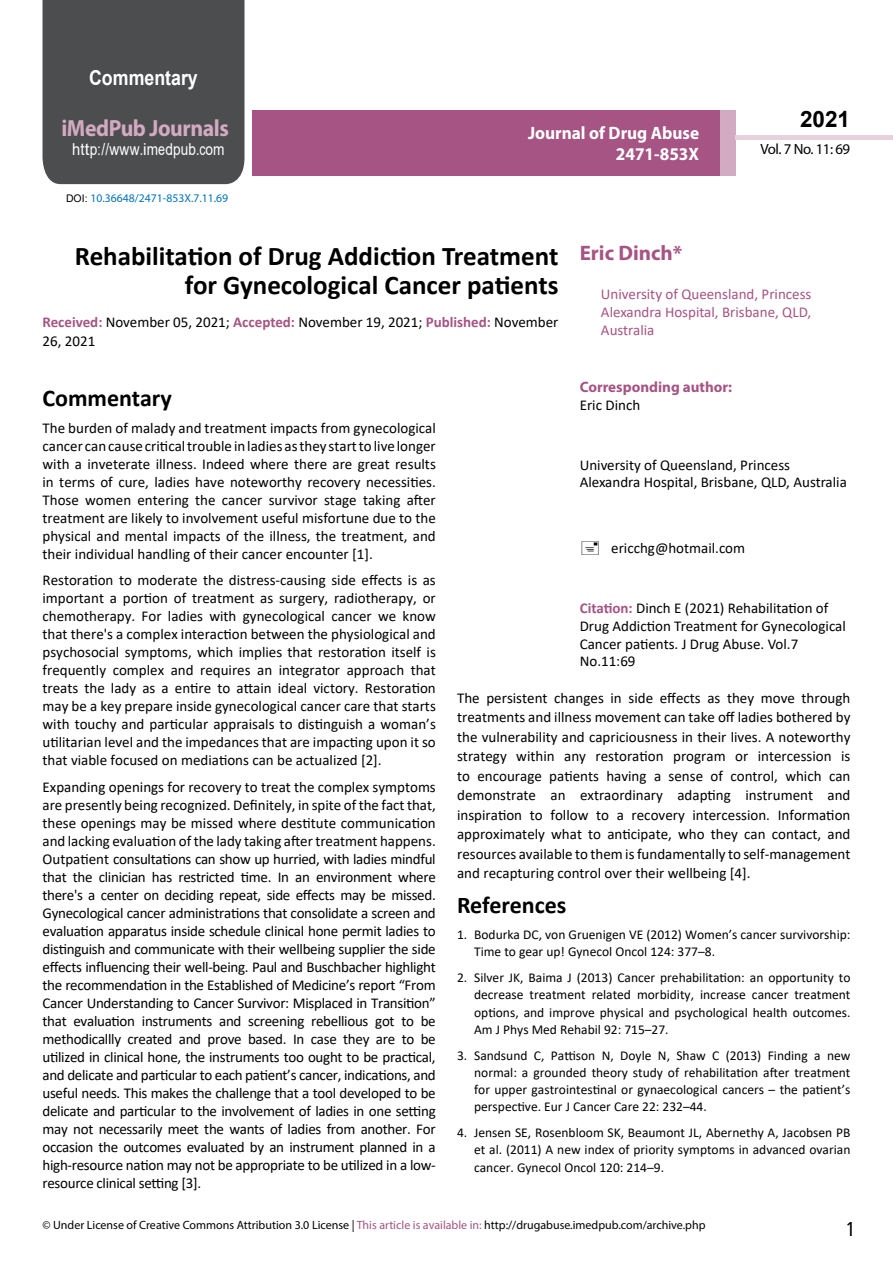
<style>
.page{position:relative;width:893px;height:1263px;background:#fff}
.page>*{position:absolute;margin:0;border:0;box-sizing:border-box;transform-origin:0 0}
.t1{font:700 27px/29.7px "Calibri";color:#000;text-align:right}
.t2{font:25.5px "Tunga";color:#000}
.t3{font:700 24px "Calibri";color:#000}
.t4{font:700 23.4px "Myriad Pro";letter-spacing:-.02em;color:#d2aac1;scale:.93 1}
.t5{font:700 22.5px "Arial";color:#000}
.t6{font:700 21px "Myriad Pro";color:#a55483}
.t7{font:700 20.55px "Arial";color:#fff;scale:.87 1}
.t8{font:700 18px/21.6px "Myriad Pro";color:#fff;text-align:right;scale:.96 1}
.t9{font:16.5px "Arial";letter-spacing:.01em;color:#fff;scale:.89 1}
.t10{font:15px/18px "Calibri";color:#000;text-align:justify}
.t11{font:15px/18px "Calibri";color:#a55483;text-align:justify}
.t12{font:700 15px "Myriad Pro";color:#a55483}
.t13{font:14.85px "Myriad Pro";letter-spacing:-.03em;color:#000}
.t14{font:13.5px/17.2px "Calibri";color:#000;text-align:justify}
.t15{font:12px "Myriad Pro";color:#000}
.t16{font:11.7px "Myriad Pro";color:#0072bc}
.s1{font-family:"Calibri"}
.s2{font-family:"Arial";font-size:10.5px;color:#000}
.s3{font-weight:700;color:#a55483}
.s4{color:#a55483}
</style>
<div class="page">
<div style="left:43px;top:0;width:201px;height:184px;background:#4c4d4f"></div>
<div style="left:252px;top:110px;width:469px;height:66px;background:#a55483"></div>
<div style="left:720px;top:110px;width:16px;height:66px;background:#d2aac1"></div>
<div style="left:736px;top:135px;width:157px;height:5px;background:#e6d1dd"></div>
<h3 class="t7" style="left:89px;top:64px;width:126px">Commentary</h3>
<h3 class="t4" style="left:61px;top:113px;width:181px">iMedPub Journals</h3>
<p class="t9" style="left:72px;top:138px;width:173px">http://www<span class="s1">.</span>imedpub<span class="s1">.</span>com</p>
<p class="t16" style="left:66px;top:191px;width:164px"><span class="s2">DOI:</span> 10.36648/2471-853X.7.11.69</p>
<p class="t8" style="left:528px;top:121px;width:180px">Journal of Drug Abuse<br>2471-853X</p>
<h3 class="t5" style="left:800px;top:104px;width:52px">2021</h3>
<p class="t13" style="left:760px;top:140px;width:91px">Vol. 7 No. 11: 69</p>
<h1 class="t1" style="left:75px;top:241px;width:485px">Rehabilitation of Drug Addiction Treatment for Gynecological Cancer patients</h1>
<h3 class="t6" style="left:580px;top:239px;width:104px">Eric Dinch*</h3>
<p class="t11" style="left:601px;top:285px;width:212px">University of Queensland, Princess Alexandra Hospital, Brisbane, QLD, Australia</p>
<p class="t10" style="left:43px;top:312px;width:517px;line-height:18.8px"><span class="s3">Received:</span> November 05, 2021; <span class="s3">Accepted:</span> November 19, 2021; <span class="s3">Published:</span> November<br>26, 2021</p>
<h3 class="t3" style="left:43px;top:381px;width:131px">Commentary</h3>
<p class="t10" style="left:43px;top:418px;width:395px">The burden of malady and treatment impacts from gynecological cancer can cause critical trouble in ladies as they start to live longer with a inveterate illness. Indeed where there are great results in terms of cure, ladies have noteworthy recovery necessities.<br>Those women entering the cancer survivor stage taking after treatment are likely to involvement useful misfortune due to the physical and mental impacts of the illness, the treatment, and their individual handling of their cancer encounter [1].</p>
<p class="t10" style="left:43px;top:571px;width:395px">Restoration to moderate the distress-causing side effects is as important a portion of treatment as surgery, radiotherapy, or chemotherapy. For ladies with gynecological cancer we know that there's a complex interaction between the physiological and psychosocial symptoms, which implies that restoration itself is frequently complex and requires an integrator approach that treats the lady as a entire to attain ideal victory. Restoration may be a key prepare inside gynecological cancer care that starts with touchy and particular appraisals to distinguish a woman’s utilitarian level and the impedances that are impacting upon it so that viable focused on mediations can be actualized [2].</p>
<p class="t10" style="left:43px;top:777px;width:395px">Expanding openings for recovery to treat the complex symptoms are presently being recognized. Definitely, in spite of the fact that, these openings may be missed where destitute communication and lacking evaluation of the lady taking after treatment happens.<br>Outpatient consultations can show up hurried, with ladies mindful that the clinician has restricted time. In an environment where there's a center on deciding repeat, side effects may be missed.<br>Gynecological cancer administrations that consolidate a screen and evaluation apparatus inside schedule clinical hone permit ladies to distinguish and communicate with their wellbeing supplier the side effects influencing their well-being. Paul and Buschbacher highlight the recommendation in the Established of Medicine’s report “From Cancer Understanding to Cancer Survivor: Misplaced in Transition” that evaluation instruments and screening rebellious got to be methodicallly created and prove based. In case they are to be utilized in clinical hone, the instruments too ought to be practical, and delicate and particular to each patient’s cancer, indications, and useful needs. This makes the challenge that a tool developed to be delicate and particular to the involvement of ladies in one setting may not necessarily meet the wants of ladies from another. For occasion the outcomes evaluated by an instrument planned in a high-resource nation may not be appropriate to be utilized in a low&shy;resource clinical setting [3].</p>
<p class="t12" style="left:580px;top:377px;width:154px">Corresponding author:</p>
<p class="t10" style="left:580px;top:395px;width:62px">Eric Dinch</p>
<p class="t10" style="left:580px;top:455px;width:269px;line-height:17.4px">University of Queensland, Princess<br>Alexandra Hospital, Brisbane, QLD, Australia</p>
<p class="t10" style="left:611px;top:538px;width:135px">ericchg@hotmail.com</p>
<p class="t10" style="left:580px;top:599px;width:268px;text-align:left"><span class="s3">Citation:</span> Dinch E (2021) Rehabilitation of<br>Drug Addiction Treatment for Gynecological<br>Cancer patients. J Drug Abuse. Vol.7</p>
<p class="t10" style="left:580px;top:651px;width:57px">No.11:69</p>
<p class="t10" style="left:457px;top:688px;width:395px;line-height:19.5px">The persistent changes in side effects as they move through treatments and illness movement can take off ladies bothered by the vulnerability and capriciousness in their lives. A noteworthy strategy within any restoration program or intercession is to encourage patients having a sense of control, which can demonstrate an extraordinary adapting instrument and inspiration to follow to a recovery intercession. Information approximately what to anticipate, who they can contact, and resources available to them is fundamentally to self-management and recapturing control over their wellbeing [4].</p>
<h3 class="t3" style="left:457px;top:888px;width:111px">References</h3>
<p class="t14" style="left:474px;top:926px;width:378px;text-indent:-17px">1. Bodurka DC, von Gruenigen VE (2012) Women’s cancer survivorship:<br>Time to gear up! Gynecol Oncol 124: 377–8.</p>
<p class="t14" style="left:474px;top:969px;width:378px;text-indent:-17px">2. Silver JK, Baima J (2013) Cancer prehabilitation: an opportunity to decrease treatment related morbidity, increase cancer treatment options, and improve physical and psychological health outcomes.<br>Am J Phys Med Rehabil 92: 715–27.</p>
<p class="t14" style="left:474px;top:1046px;width:378px;text-indent:-17px">3. Sandsund C, Pattison N, Doyle N, Shaw C (2013) Finding a new normal: a grounded theory study of rehabilitation after treatment for upper gastrointestinal or gynaecological cancers – the patient’s perspective. Eur J Cancer Care 22: 232–44.</p>
<p class="t14" style="left:474px;top:1124px;width:378px;text-indent:-17px">4. Jensen SE, Rosenbloom SK, Beaumont JL, Abernethy A, Jacobsen PB et al. (2011) A new index of priority symptoms in advanced ovarian cancer. Gynecol Oncol 120: 214–9.</p>
<p class="t15" style="left:43px;top:1218px;width:665px">© Under License of Creative Commons Attribution 3.0 License | <span class="s4">This article is available in:</span> http://drugabuse.imedpub.com/archive.php</p>
<h2 class="t2" style="left:847px;top:1212px;width:9px">1</h2>
</div>
